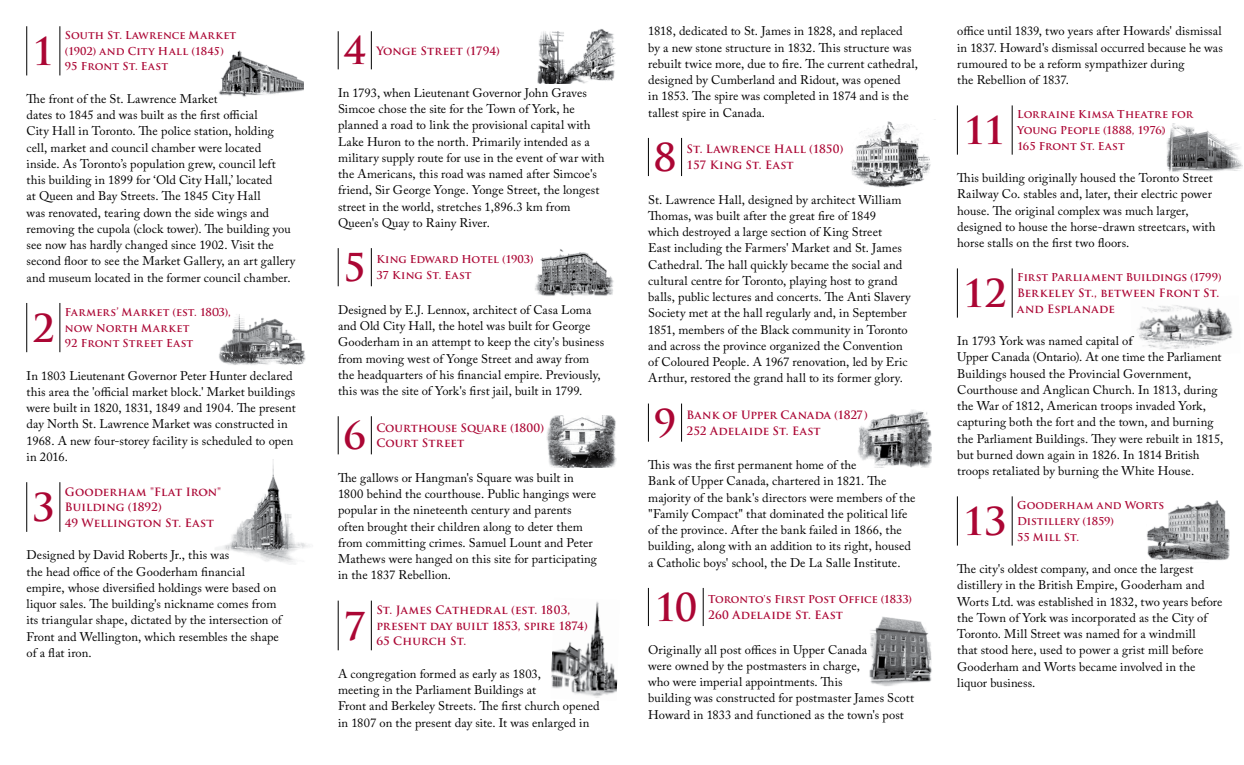
<style>
.page{position:relative;width:1244px;height:765px;background:#fff}
.page>*{position:absolute;margin:0;border:0;box-sizing:border-box;transform-origin:0 0}
.t1{font:700 37.5px "Trajan Pro";letter-spacing:-.045em;color:#ab0634}
.t2{font:12.5px/16.2px "Adobe Caslon Pro";letter-spacing:.005em;color:#000}
.t3{font:700 11.25px/15.6px "Trajan Pro";letter-spacing:.005em;color:#ab0634}
.t4{font:700 11.25px "Trajan Pro";letter-spacing:.025em;color:#ab0634}
.t5{font:700 10.62px/15.6px "Trajan Pro";letter-spacing:.005em;color:#ab0634}
</style>
<div class="page">
<hr style="left:60px;top:26px;width:1px;height:49px;background:#000">
<hr style="left:27px;top:26px;width:1px;height:49px;background:#000">
<hr style="left:60px;top:303px;width:1px;height:49px;background:#000">
<hr style="left:27px;top:303px;width:1px;height:49px;background:#000">
<hr style="left:60px;top:482px;width:1px;height:50px;background:#000">
<hr style="left:27px;top:482px;width:1px;height:50px;background:#000">
<hr style="left:338px;top:31px;width:1px;height:38px;background:#000">
<hr style="left:371px;top:31px;width:1px;height:38px;background:#000">
<hr style="left:338px;top:248px;width:1px;height:38px;background:#000">
<hr style="left:371px;top:248px;width:1px;height:38px;background:#000">
<hr style="left:338px;top:416px;width:1px;height:38px;background:#000">
<hr style="left:371px;top:416px;width:1px;height:38px;background:#000">
<hr style="left:338px;top:601px;width:1px;height:49px;background:#000">
<hr style="left:371px;top:601px;width:1px;height:49px;background:#000">
<hr style="left:648px;top:138px;width:1px;height:38px;background:#000">
<hr style="left:681px;top:138px;width:1px;height:38px;background:#000">
<hr style="left:648px;top:404px;width:1px;height:38px;background:#000">
<hr style="left:681px;top:404px;width:1px;height:38px;background:#000">
<hr style="left:648px;top:588px;width:1px;height:38px;background:#000">
<hr style="left:703px;top:588px;width:1px;height:38px;background:#000">
<hr style="left:957px;top:105px;width:1px;height:50px;background:#000">
<hr style="left:1011px;top:105px;width:1px;height:50px;background:#000">
<hr style="left:957px;top:268px;width:1px;height:50px;background:#000">
<hr style="left:1011px;top:268px;width:1px;height:50px;background:#000">
<hr style="left:957px;top:496px;width:1px;height:50px;background:#000">
<hr style="left:1011px;top:496px;width:1px;height:50px;background:#000">
<img style="left:551px;top:601px;width:67px;height:97px">
<img style="left:215px;top:459px;width:95px;height:105px">
<img style="left:535px;top:249px;width:79px;height:47px">
<img style="left:546px;top:416px;width:70px;height:52px">
<img style="left:858px;top:410px;width:73px;height:58px">
<img style="left:869px;top:616px;width:63px;height:70px">
<img style="left:1147px;top:500px;width:82px;height:60px">
<img style="left:538px;top:29px;width:77px;height:55px">
<img style="left:219px;top:314px;width:86px;height:51px">
<img style="left:1166px;top:123px;width:75px;height:49px">
<img style="left:1137px;top:305px;width:96px;height:45px">
<img style="left:219px;top:51px;width:85px;height:46px">
<img style="left:851px;top:119px;width:84px;height:69px">
<h1 class="t1" style="left:32px;top:28px;width:24px">1</h1>
<p class="t5" style="left:65px;top:28px;width:173px">South St. Lawrence Market (1902) and City Hall (1845)<br>95 Front St. East</p>
<p class="t2" style="left:27px;top:91px;width:270px">The front of the St. Lawrence Market<br>dates to 1845 and was built as the first official<br>City Hall in Toronto. The police station, holding cell, market and council chamber were located inside. As Toronto’s population grew, council left this building in 1899 for ‘Old City Hall,’ located<br>at Queen and Bay Streets. The 1845 City Hall<br>was renovated, tearing down the side wings and removing the cupola (clock tower). The building you see now has hardly changed since 1902. Visit the second floor to see the Market Gallery, an art gallery and museum located in the former council chamber.</p>
<h1 class="t1" style="left:32px;top:305px;width:24px">2</h1>
<p class="t5" style="left:65px;top:304px;width:167px">Farmers’ Market (est. 1803), now North Market<br>92 Front Street East</p>
<p class="t2" style="left:27px;top:367px;width:270px">In 1803 Lieutenant Governor Peter Hunter declared this area the 'official market block.' Market buildings were built in 1820, 1831, 1849 and 1904. The present day North St. Lawrence Market was constructed in 1968. A new four-storey facility is scheduled to open in 2016.</p>
<h1 class="t1" style="left:32px;top:484px;width:24px">3</h1>
<p class="t3" style="left:65px;top:484px;width:158px">Gooderham "Flat Iron"<br>Building (1892)<br>49 Wellington St. East</p>
<p class="t2" style="left:27px;top:547px;width:257px">Designed by David Roberts Jr., this was<br>the head office of the Gooderham financial empire, whose diversified holdings were based on liquor sales. The building's nickname comes from its triangular shape, dictated by the intersection of Front and Wellington, which resembles the shape of a flat iron.</p>
<h1 class="t1" style="left:343px;top:27px;width:24px">4</h1>
<p class="t3" style="left:376px;top:43px;width:125px">Yonge Street (1794)</p>
<p class="t2" style="left:338px;top:84px;width:268px">In 1793, when Lieutenant Governor John Graves Simcoe chose the site for the Town of York, he planned a road to link the provisional capital with Lake Huron to the north. Primarily intended as a military supply route for use in the event of war with the Americans, this road was named after Simcoe's friend, Sir George Yonge. Yonge Street, the longest street in the world, stretches 1,896.3 km from Queen's Quay to Rainy River.</p>
<h1 class="t1" style="left:343px;top:244px;width:24px">5</h1>
<p class="t5" style="left:376px;top:252px;width:159px">King Edward Hotel (1903)<br>37 King St. East</p>
<p class="t2" style="left:338px;top:301px;width:267px">Designed by E.J. Lennox, architect of Casa Loma and Old City Hall, the hotel was built for George Gooderham in an attempt to keep the city's business from moving west of Yonge Street and away from the headquarters of his financial empire. Previously, this was the site of York's first jail, built in 1799.</p>
<h1 class="t1" style="left:343px;top:412px;width:24px">6</h1>
<p class="t3" style="left:376px;top:420px;width:169px">Courthouse Square (1800)<br>Court Street</p>
<p class="t2" style="left:338px;top:469px;width:260px">The gallows or Hangman's Square was built in 1800 behind the courthouse. Public hangings were popular in the nineteenth century and parents often brought their children along to deter them from committing crimes. Samuel Lount and Peter Mathews were hanged on this site for participating in the 1837 Rebellion.</p>
<h1 class="t1" style="left:343px;top:603px;width:24px">7</h1>
<p class="t3" style="left:376px;top:602px;width:213px">St. James Cathedral (est. 1803, present day built 1853, spire 1874)<br>65 Church St.</p>
<p class="t2" style="left:338px;top:665px;width:263px">A congregation formed as early as 1803,<br>meeting in the Parliament Buildings at<br>Front and Berkeley Streets. The first church opened in 1807 on the present day site. It was enlarged in</p>
<p class="t2" style="left:648px;top:23px;width:271px">1818, dedicated to St. James in 1828, and replaced<br>by a new stone structure in 1832. This structure was rebuilt twice more, due to fire. The current cathedral, designed by Cumberland and Ridout, was opened<br>in 1853. The spire was completed in 1874 and is the tallest spire in Canada.</p>
<h1 class="t1" style="left:653px;top:134px;width:24px">8</h1>
<p class="t3" style="left:686px;top:142px;width:158px">St. Lawrence Hall (1850)<br>157 King St. East</p>
<p class="t2" style="left:648px;top:191px;width:264px">St. Lawrence Hall, designed by architect William Thomas, was built after the great fire of 1849<br>which destroyed a large section of King Street<br>East including the Farmers' Market and St. James Cathedral. The hall quickly became the social and cultural centre for Toronto, playing host to grand balls, public lectures and concerts. The Anti Slavery Society met at the hall regularly and, in September 1851, members of the Black community in Toronto and across the province organized the Convention of Coloured People. A 1967 renovation, led by Eric Arthur, restored the grand hall to its former glory.</p>
<h1 class="t1" style="left:653px;top:400px;width:24px">9</h1>
<p class="t3" style="left:686px;top:407px;width:183px">Bank of Upper Canada (1827)<br>252 Adelaide St. East</p>
<p class="t2" style="left:648px;top:457px;width:268px">This was the first permanent home of the<br>Bank of Upper Canada, chartered in 1821. The majority of the bank's directors were members of the "Family Compact" that dominated the political life of the province. After the bank failed in 1866, the building, along with an addition to its right, housed a Catholic boys' school, the De La Salle Institute.</p>
<h1 class="t1" style="left:654px;top:584px;width:44px">10</h1>
<p class="t5" style="left:708px;top:592px;width:205px">Toronto's First Post Office (1833)</p>
<p class="t4" style="left:708px;top:608px;width:136px">260 Adelaide St. East</p>
<p class="t2" style="left:648px;top:641px;width:267px">Originally all post offices in Upper Canada<br>were owned by the postmasters in charge,<br>who were imperial appointments. This<br>building was constructed for postmaster James Scott Howard in 1833 and functioned as the town's post</p>
<p class="t2" style="left:957px;top:23px;width:267px">office until 1839, two years after Howards' dismissal in 1837. Howard's dismissal occurred because he was rumoured to be a reform sympathizer during<br>the Rebellion of 1837.</p>
<h1 class="t1" style="left:963px;top:107px;width:44px">11</h1>
<p class="t5" style="left:1016px;top:107px;width:177px">Lorraine Kimsa Theatre for<br>Young People (1888, 1976)<br>165 Front St. East</p>
<p class="t2" style="left:957px;top:170px;width:260px">This building originally housed the Toronto Street Railway Co. stables and, later, their electric power house. The original complex was much larger, designed to house the horse-drawn streetcars, with horse stalls on the first two floors.</p>
<h1 class="t1" style="left:962px;top:270px;width:46px">12</h1>
<p class="t5" style="left:1016px;top:270px;width:206px">First Parliament Buildings (1799)</p>
<p class="t3" style="left:1016px;top:285px;width:203px">Berkeley St., between Front St. and Esplanade</p>
<p class="t2" style="left:957px;top:333px;width:268px">In 1793 York was named capital of<br>Upper Canada (Ontario). At one time the Parliament Buildings housed the Provincial Government, Courthouse and Anglican Church. In 1813, during the War of 1812, American troops invaded York, capturing both the fort and the town, and burning the Parliament Buildings. They were rebuilt in 1815, but burned down again in 1826. In 1814 British troops retaliated by burning the White House.</p>
<h1 class="t1" style="left:962px;top:498px;width:45px">13</h1>
<p class="t5" style="left:1016px;top:498px;width:148px">Gooderham and Worts<br>Distillery (1859)<br>55 Mill St.</p>
<p class="t2" style="left:957px;top:561px;width:266px">The city's oldest company, and once the largest distillery in the British Empire, Gooderham and Worts Ltd. was established in 1832, two years before the Town of York was incorporated as the City of Toronto. Mill Street was named for a windmill<br>that stood here, used to power a grist mill before Gooderham and Worts became involved in the liquor business.</p>
</div>
